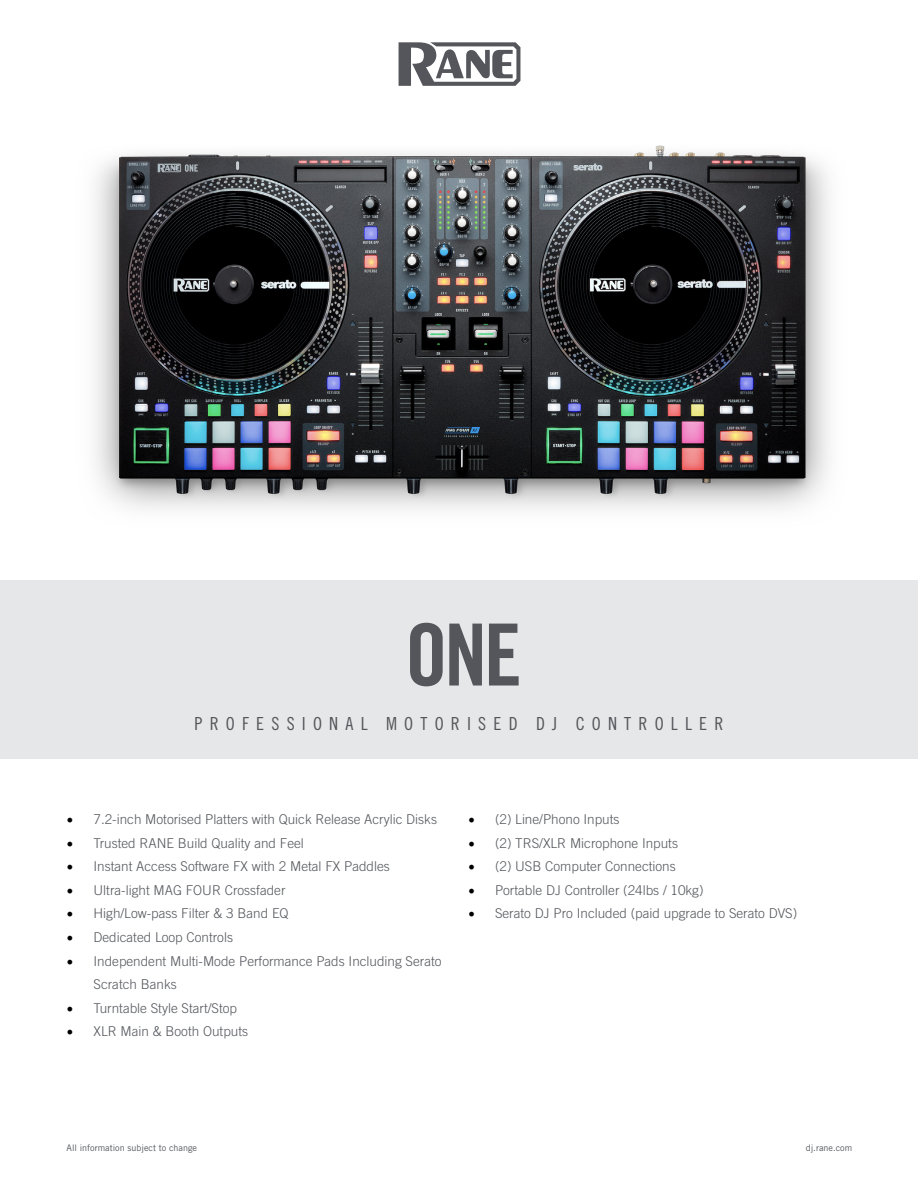
<style>
.page{position:relative;width:918px;height:1188px;background:#fff}
.page>*{position:absolute;margin:0;border:0;box-sizing:border-box;transform-origin:0 0}
.t1{font:18px "Trade Gothic Cond Eighteen";letter-spacing:.4em;color:#54565b}
.t2{font:300 13.5px/23.5px "Trade Gothic";color:#54565b}
.t3{font:9px "Trade Gothic";color:#54565b}
.s1{font-family:"Minion Pro";font-weight:400;font-size:18px;color:#000}
</style>
<div class="page">
<svg style="left:398px;top:42px;width:123px;height:44px"></svg>
<div style="left:0;top:580px;width:918px;height:179px;background:#e6e7e8"></div>
<img style="left:95px;top:145px;width:735px;height:365px">
<svg style="left:410px;top:622px;width:109px;height:65px;fill:#55575c"></svg>
<h1 class="t1" style="left:195px;top:713px;width:530px">PROFESSIONAL MOTORISED DJ CONTROLLER</h1>
<p class="t2" style="left:67px;top:808px;width:372px"><span class="s1">•</span> 7.2-inch Motorised Platters with Quick Release Acrylic Disks</p>
<p class="t2" style="left:67px;top:831px;width:239px"><span class="s1">•</span> Trusted RANE Build Quality and Feel</p>
<p class="t2" style="left:67px;top:855px;width:325px"><span class="s1">•</span> Instant Access Software FX with 2 Metal FX Paddles</p>
<p class="t2" style="left:67px;top:878px;width:220px"><span class="s1">•</span> Ultra-light MAG FOUR Crossfader</p>
<p class="t2" style="left:67px;top:902px;width:224px"><span class="s1">•</span> High/Low-pass Filter &amp; 3 Band EQ</p>
<p class="t2" style="left:67px;top:925px;width:168px"><span class="s1">•</span> Dedicated Loop Controls</p>
<p class="t2" style="left:94px;top:949px;width:350px;text-indent:-27px"><span class="s1">•</span> Independent Multi-Mode Performance Pads Including Serato<br>Scratch Banks</p>
<p class="t2" style="left:67px;top:996px;width:172px"><span class="s1">•</span> Turntable Style Start/Stop</p>
<p class="t2" style="left:67px;top:1019px;width:183px"><span class="s1">•</span> XLR Main &amp; Booth Outputs</p>
<p class="t2" style="left:468px;top:808px;width:153px"><span class="s1">•</span> (2) Line/Phono Inputs</p>
<p class="t2" style="left:468px;top:831px;width:212px"><span class="s1">•</span> (2) TRS/XLR Microphone Inputs</p>
<p class="t2" style="left:468px;top:855px;width:209px"><span class="s1">•</span> (2) USB Computer Connections</p>
<p class="t2" style="left:468px;top:878px;width:237px"><span class="s1">•</span> Portable DJ Controller (24lbs / 10kg)</p>
<p class="t2" style="left:468px;top:902px;width:331px"><span class="s1">•</span> Serato DJ Pro Included (paid upgrade to Serato DVS)</p>
<p class="t3" style="left:67px;top:1142px;width:132px">All information subject to change</p>
<p class="t3" style="left:806px;top:1142px;width:48px">dj.rane.com</p>
</div>
